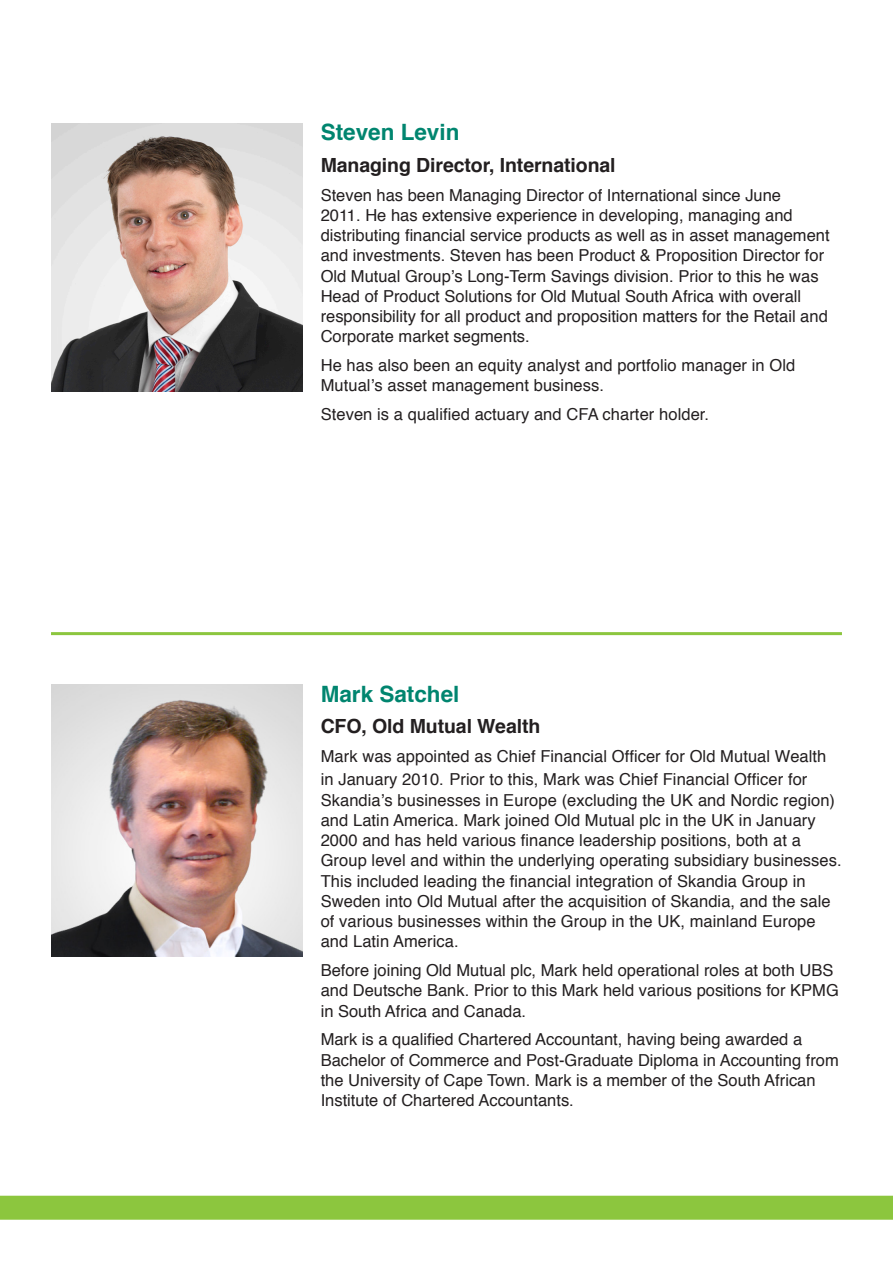
<style>
.page{position:relative;width:893px;height:1263px;background:#fff}
.page>*{position:absolute;margin:0;border:0;box-sizing:border-box;transform-origin:0 0}
.OM_Subhead{font:700 22.5px "Helvetica";color:#00856f}
.OM_Intro{font:700 19.5px "Helvetica";letter-spacing:-.005em;color:#231f20}
.OM_Body{font:16.5px/20.2px "Helvetica";color:#231f20}
</style>
<div class="page">
<hr style="left:51px;top:632px;width:791px;height:3px;background:#8cc63e">
<img style="left:51px;top:685px;width:252px;height:272px">
<img style="left:51px;top:123px;width:252px;height:269px">
<div style="left:0;top:1196px;width:893px;height:24px;background:#8cc63e"></div>
<p class="OM_Subhead" style="left:321px;top:114px;width:140px">Steven Levin</p>
<p class="OM_Intro" style="left:321px;top:149px;width:296px">Managing Director, International</p>
<p class="OM_Body" style="left:321px;top:185px;width:510px">Steven has been Managing Director of International since June<br>2011. He has extensive experience in developing, managing and distributing financial service products as well as in asset management and investments. Steven has been Product &amp; Proposition Director for Old Mutual Group’s Long-Term Savings division. Prior to this he was Head of Product Solutions for Old Mutual South Africa with overall responsibility for all product and proposition matters for the Retail and Corporate market segments.</p>
<p class="OM_Body" style="left:321px;top:356px;width:476px">He has also been an equity analyst and portfolio manager in Old<br>Mutual’s asset management business.</p>
<p class="OM_Body" style="left:321px;top:405px;width:390px">Steven is a qualified actuary and CFA charter holder.</p>
<p class="OM_Subhead" style="left:321px;top:675px;width:140px">Mark Satchel</p>
<p class="OM_Intro" style="left:321px;top:711px;width:221px">CFO, Old Mutual Wealth</p>
<p class="OM_Body" style="left:321px;top:745px;width:507px;line-height:23.2px">Mark was appointed as Chief Financial Officer for Old Mutual Wealth in January 2010. Prior to this, Mark was Chief Financial Officer for</p>
<p class="OM_Body" style="left:321px;top:790px;width:523px">Skandia’s businesses in Europe (excluding the UK and Nordic region) and Latin America. Mark joined Old Mutual plc in the UK in January 2000 and has held various finance leadership positions, both at a Group level and within the underlying operating subsidiary businesses.<br>This included leading the financial integration of Skandia Group in Sweden into Old Mutual after the acquisition of Skandia, and the sale of various businesses within the Group in the UK, mainland Europe and Latin America.</p>
<p class="OM_Body" style="left:321px;top:961px;width:520px">Before joining Old Mutual plc, Mark held operational roles at both UBS and Deutsche Bank. Prior to this Mark held various positions for KPMG in South Africa and Canada.</p>
<p class="OM_Body" style="left:321px;top:1030px;width:520px">Mark is a qualified Chartered Accountant, having being awarded a Bachelor of Commerce and Post-Graduate Diploma in Accounting from the University of Cape Town. Mark is a member of the South African Institute of Chartered Accountants.</p>
</div>
